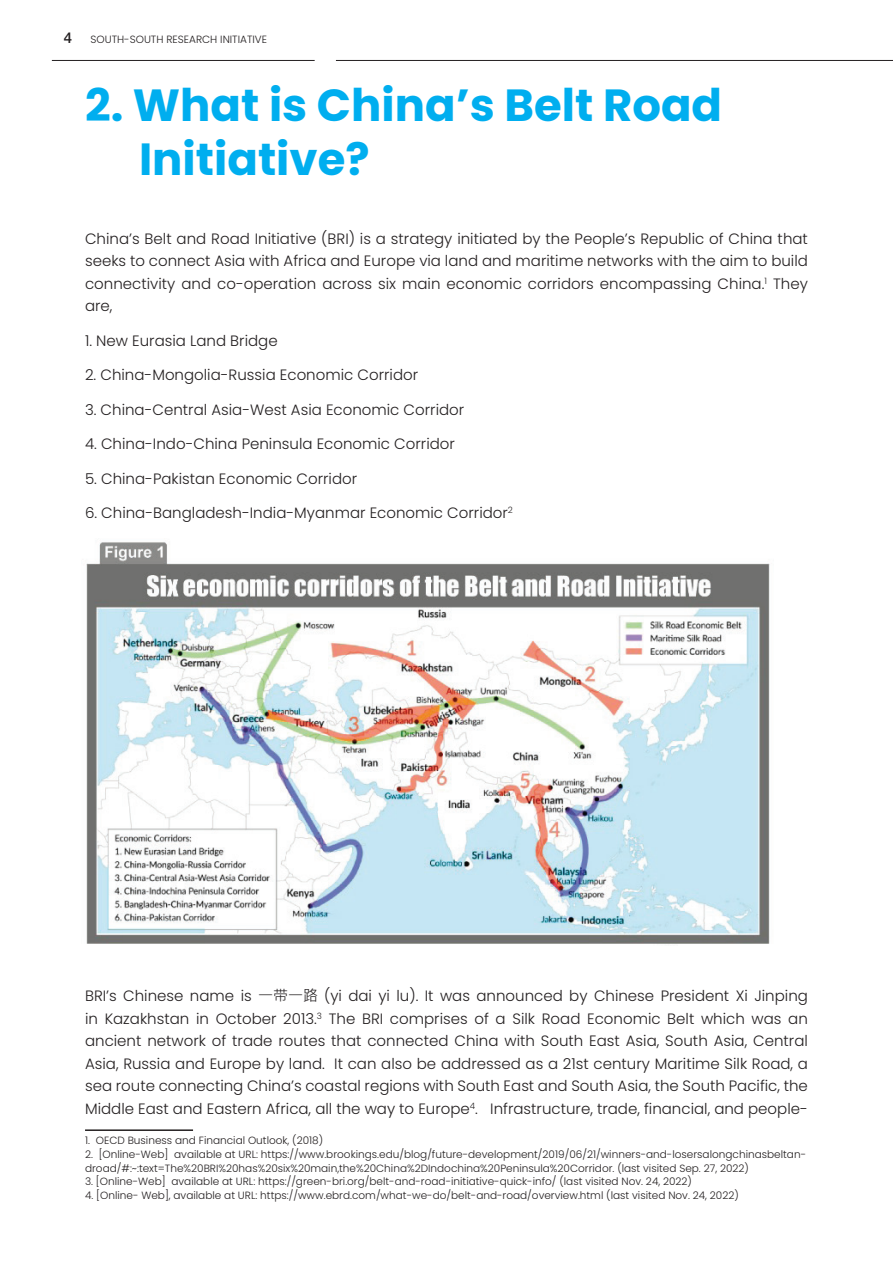
<style>
.page{position:relative;width:893px;height:1263px;background:#fff}
.page>*{position:absolute;margin:0;border:0;box-sizing:border-box;transform-origin:0 0}
.t1{font:700 45px/54px "Poppins";color:#00aeef}
.t2{font:300 15px/22.5px "Poppins";color:#231f20;text-align:justify}
.t3{font:300 10.5px/13.8px "Poppins";color:#231f20}
.s1{font-family:"Helvetica Neue LT Std";font-weight:500;font-size:15px}
.s2{font-family:"Microsoft Jheng Hei";font-weight:400}
</style>
<div class="page">
<hr style="left:52px;top:60px;width:263px;height:1px;background:#231f20">
<hr style="left:336px;top:60px;width:557px;height:1px;background:#231f20">
<img style="left:86px;top:542px;width:684px;height:402px">
<hr style="left:85px;top:1129px;width:108px;height:2px;background:#231f20">
<p class="t3" style="left:64px;top:32px;width:205px"><span class="s1">4</span> SOUTH-SOUTH RESEARCH INITIATIVE</p>
<h1 class="t1" style="left:139px;top:78px;width:585px;text-indent:-54px">2. What is China’s Belt Road<br>Initiative?</h1>
<p class="t2" style="left:85px;top:227px;width:724px">China’s Belt and Road Initiative (BRI) is a strategy initiated by the People’s Republic of China that seeks to connect Asia with Africa and Europe via land and maritime networks with the aim to build connectivity and co-operation across six main economic corridors encompassing China.<sup>1</sup> They are,</p>
<p class="t2" style="left:85px;top:329px;width:194px">1. New Eurasia Land Bridge</p>
<p class="t2" style="left:85px;top:364px;width:335px">2. China-Mongolia-Russia Economic Corridor</p>
<p class="t2" style="left:85px;top:398px;width:381px">3. China-Central Asia-West Asia Economic Corridor</p>
<p class="t2" style="left:85px;top:433px;width:371px">4. China-Indo-China Peninsula Economic Corridor</p>
<p class="t2" style="left:85px;top:467px;width:274px">5. China-Pakistan Economic Corridor</p>
<p class="t2" style="left:85px;top:502px;width:429px">6. China-Bangladesh-India-Myanmar Economic Corridor<sup>2</sup></p>
<p class="t2" style="left:85px;top:985px;width:724px">BRI’s Chinese name is <span class="s2">一带一路</span> (yi dai yi lu). It was announced by Chinese President Xi Jinping in Kazakhstan in October 2013.<sup>3</sup> The BRI comprises of a Silk Road Economic Belt which was an ancient network of trade routes that connected China with South East Asia, South Asia, Central Asia, Russia and Europe by land. It can also be addressed as a 21st century Maritime Silk Road, a sea route connecting China’s coastal regions with South East and South Asia, the South Pacific, the Middle East and Eastern Africa, all the way to Europe<sup>4</sup>. Infrastructure, trade, financial, and people-</p>
<p class="t3" style="left:85px;top:1133px;width:240px">1. OECD Business and Financial Outlook, (2018)</p>
<p class="t3" style="left:85px;top:1147px;width:723px">2. [Online-Web] available at URL: https://www.brookings.edu/blog/future-development/2019/06/21/winners-and-losersalongchinasbeltan&shy;droad/#:~:text=The%20BRI%20has%20six%20main,the%20China%2DIndochina%20Peninsula%20Corridor. (last visited Sep. 27, 2022)</p>
<p class="t3" style="left:85px;top:1175px;width:608px">3. [Online-Web] available at URL: https://green-bri.org/belt-and-road-initiative-quick-info/ (last visited Nov. 24, 2022)</p>
<p class="t3" style="left:85px;top:1189px;width:655px">4. [Online- Web], available at URL: https://www.ebrd.com/what-we-do/belt-and-road/overview.html (last visited Nov. 24, 2022)</p>
</div>
